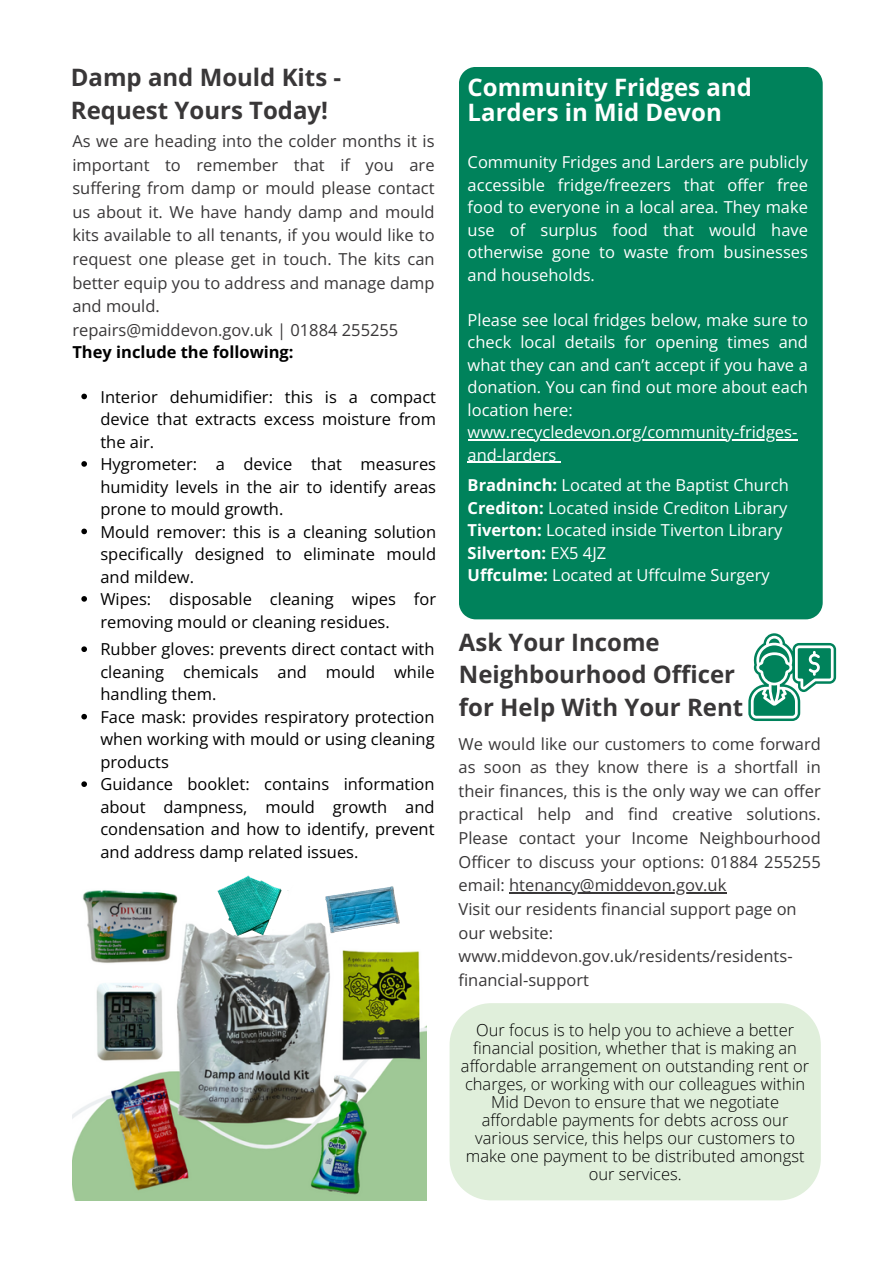
<style>
.page{position:relative;width:893px;height:1264px;background:#fff}
.page>*{position:absolute;margin:0;border:0;box-sizing:border-box;transform-origin:0 0}
.t1{font:700 24px/32.5px "Open Sans";color:#393738}
.t2{font:700 24px/25.8px "Open Sans";color:#fff}
.t3{font:16.5px/23.5px "Open Sans";color:#393738;text-align:justify}
.t4{font:16.5px/22.5px "Open Sans";color:#000;text-align:justify}
.t5{font:16.5px/22.5px "Open Sans";color:#fff;text-align:justify}
.t6{font:300 16.5px/18px "Open Sans";color:#000;text-align:center}
.t7{font:700 16.5px "Open Sans";color:#000}
.t8{font:700 16.5px "Open Sans";color:#fff}
.s1{font-weight:700}
.s2{font-weight:400}
</style>
<div class="page">
<svg style="left:81px;top:393px;width:6px;height:6px"></svg>
<svg style="left:81px;top:461px;width:6px;height:6px"></svg>
<svg style="left:81px;top:528px;width:6px;height:6px"></svg>
<svg style="left:81px;top:596px;width:6px;height:5px"></svg>
<div style="left:459px;top:67px;width:363px;height:552px;background:#00825b"></div>
<hr style="left:467px;top:439px;width:330px;height:1px;background:#fff">
<hr style="left:467px;top:462px;width:89px;height:1px;background:#fff">
<svg style="left:81px;top:646px;width:6px;height:6px"></svg>
<svg style="left:81px;top:714px;width:6px;height:5px"></svg>
<svg style="left:81px;top:781px;width:6px;height:6px"></svg>
<img style="left:72px;top:890px;width:354px;height:310px">
<div style="left:381px;top:1114px;width:46px;height:86px;background:#9fc896"></div>
<svg style="left:202px;top:890px;width:90px;height:45px"></svg>
<img style="left:212px;top:875px;width:75px;height:65px">
<div style="left:322px;top:878px;width:112px;height:70px;background:#fff;border-radius:35px"></div>
<svg style="left:313px;top:890px;width:113px;height:54px"></svg>
<img style="left:318px;top:886px;width:90px;height:54px">
<svg style="left:748px;top:633px;width:88px;height:88px"></svg>
<hr style="left:509px;top:892px;width:217px;height:1px;background:#393738">
<div style="left:449px;top:1003px;width:371px;height:197px;background:#e0efdb"></div>
<p class="t1" style="left:71px;top:61px;width:272px">Damp and Mould Kits -<br>Request Yours Today!</p>
<p class="t3" style="left:72px;top:129px;width:364px">As we are heading into the colder months it is important to remember that if you are suffering from damp or mould please contact us about it. We have handy damp and mould kits available to all tenants, if you would like to request one please get in touch. The kits can better equip you to address and manage damp and mould.</p>
<p class="t3" style="left:72px;top:318px;width:327px">repairs@middevon.gov.uk | 01884 255255</p>
<p class="t7" style="left:72px;top:340px;width:223px">They include the following:</p>
<p class="t4" style="left:100px;top:385px;width:337px">Interior dehumidifier: this is a compact device that extracts excess moisture from the air.</p>
<p class="t4" style="left:100px;top:452px;width:337px">Hygrometer: a device that measures humidity levels in the air to identify areas prone to mould growth.</p>
<p class="t4" style="left:100px;top:520px;width:337px">Mould remover: this is a cleaning solution specifically designed to eliminate mould and mildew.</p>
<p class="t4" style="left:100px;top:587px;width:337px">Wipes: disposable cleaning wipes for removing mould or cleaning residues.</p>
<p class="t4" style="left:100px;top:637px;width:336px">Rubber gloves: prevents direct contact with cleaning chemicals and mould while handling them.</p>
<p class="t4" style="left:100px;top:705px;width:336px">Face mask: provides respiratory protection when working with mould or using cleaning products</p>
<p class="t4" style="left:100px;top:772px;width:336px">Guidance booklet: contains information about dampness, mould growth and condensation and how to identify, prevent and address damp related issues.</p>
<p class="t2" style="left:467px;top:73px;width:286px">Community Fridges and<br>Larders in Mid Devon</p>
<p class="t5" style="left:467px;top:151px;width:342px">Community Fridges and Larders are publicly accessible fridge/freezers that offer free food to everyone in a local area. They make use of surplus food that would have otherwise gone to waste from businesses and households.</p>
<p class="t5" style="left:467px;top:308px;width:342px">Please see local fridges below, make sure to check local details for opening times and what they can and can’t accept if you have a donation. You can find out more about each location here:</p>
<p class="t5" style="left:467px;top:420px;width:331px">www.recycledevon.org/community-fridges&shy;and-larders</p>
<p class="t5" style="left:467px;top:473px;width:322px"><span class="s1">Bradninch:</span> Located at the Baptist Church</p>
<p class="t5" style="left:467px;top:496px;width:321px"><span class="s1">Crediton:</span> Located inside Crediton Library</p>
<p class="t5" style="left:467px;top:518px;width:316px"><span class="s1">Tiverton:</span> Located inside Tiverton Library</p>
<p class="t8" style="left:467px;top:541px;width:140px">Silverton: <span class="s2">EX5 4JZ</span></p>
<p class="t5" style="left:467px;top:563px;width:303px"><span class="s1">Uffculme:</span> Located at Uffculme Surgery</p>
<p class="t1" style="left:459px;top:625px;width:278px">Ask Your Income<br>Neighbourhood Officer</p>
<p class="t1" style="left:459px;top:690px;width:286px">for Help With Your Rent</p>
<p class="t3" style="left:458px;top:731px;width:364px">We would like our customers to come forward as soon as they know there is a shortfall in their finances, this is the only way we can offer practical help and find creative solutions.<br>Please contact your Income Neighbourhood Officer to discuss your options: 01884 255255 email: htenancy@middevon.gov.uk</p>
<p class="t3" style="left:458px;top:896px;width:339px;text-align:left">Visit our residents financial support page on our website: www.middevon.gov.uk/residents/residents&shy;financial-support</p>
<p class="t6" style="left:461px;top:1020px;width:350px">Our focus is to help you to achieve a better financial position, whether that is making an affordable arrangement on outstanding rent or charges, or working with our colleagues within Mid Devon to ensure that we negotiate affordable payments for debts across our various service, this helps our customers to make one payment to be distributed amongst our services.</p>
</div>
